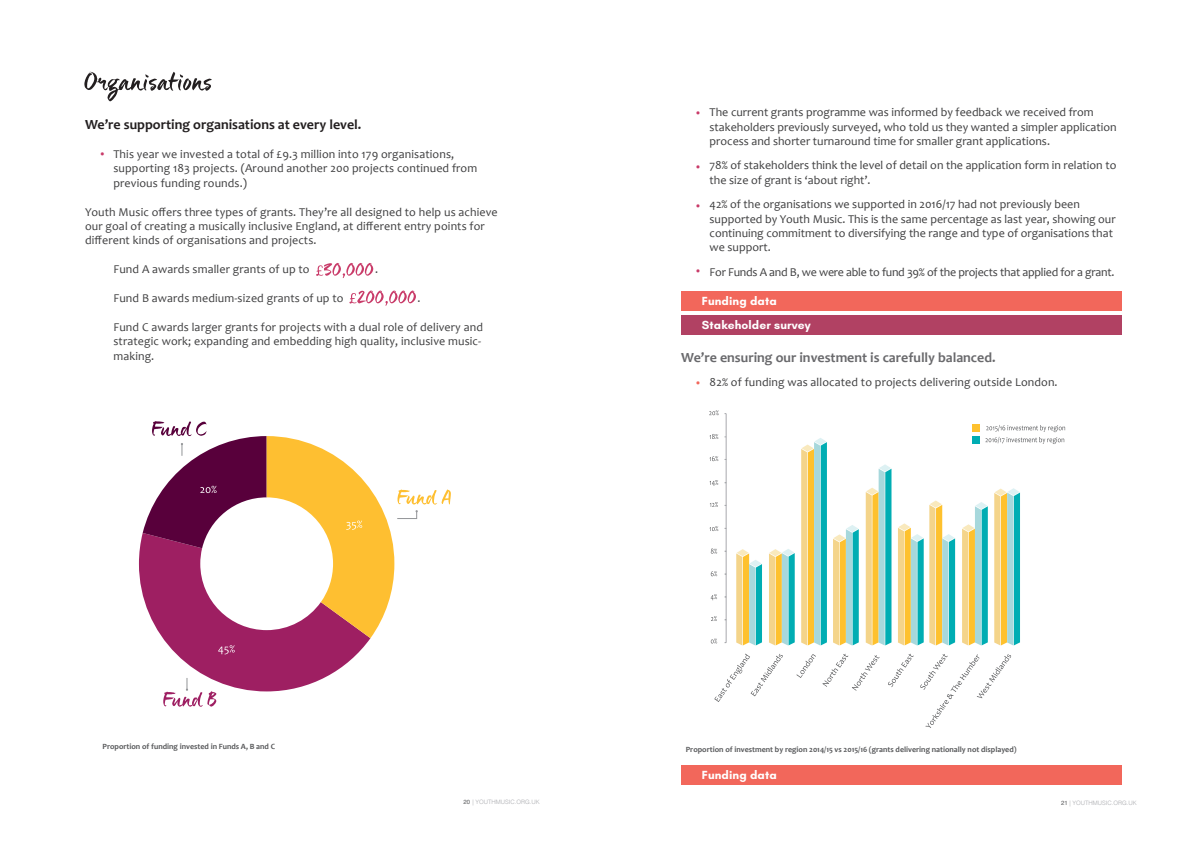
<style>
.page{position:relative;width:1191px;height:842px;background:#fff}
.page>*{position:absolute;margin:0;border:0;box-sizing:border-box;transform-origin:0 0}
.t1{font:700 14px "Candara";color:#69696c}
.t2{font:700 14px "Candara";color:#231f20}
.t3{font:12px/14.4px "Candara";letter-spacing:.01em;color:#3e3e3f}
.t4{font:12px "Candara";letter-spacing:-.02em;color:#3e3e3f}
.t5{font:700 12px "Glacial Indifference";letter-spacing:.01em;color:#fff}
.t6{font:10px "Candara";color:#c93b69}
.t7{font:10px "Candara";color:#f2675b}
.t8{font:700 8px "Candara";color:#57585a}
.t9{font:300 6px "Helvetica";color:#a8a9ad}
.s1{font-weight:400;color:#57585a}
</style>
<div class="page">
<svg style="left:84px;top:72px;width:128px;height:29px"></svg>
<svg style="left:316px;top:263px;width:57px;height:15px"></svg>
<svg style="left:349px;top:291px;width:67px;height:15px"></svg>
<svg style="left:139px;top:421px;width:312px;height:286px"></svg>
<div style="left:681px;top:291px;width:440px;height:20px;background:#f2675b"></div>
<div style="left:681px;top:315px;width:440px;height:19px;background:#b14163"></div>
<div style="left:681px;top:765px;width:440px;height:19px;background:#f2675b"></div>
<hr style="left:726px;top:414px;width:1px;height:229px;background:#a8a9ad">
<svg style="left:711px;top:548px;width:6px;height:6px"></svg>
<svg style="left:711px;top:639px;width:6px;height:4px"></svg>
<svg style="left:711px;top:616px;width:6px;height:5px"></svg>
<svg style="left:710px;top:594px;width:7px;height:6px"></svg>
<svg style="left:711px;top:571px;width:6px;height:5px"></svg>
<svg style="left:709px;top:526px;width:9px;height:5px"></svg>
<svg style="left:710px;top:502px;width:8px;height:5px"></svg>
<svg style="left:709px;top:480px;width:9px;height:6px"></svg>
<svg style="left:709px;top:456px;width:9px;height:5px"></svg>
<svg style="left:709px;top:434px;width:9px;height:5px"></svg>
<svg style="left:709px;top:410px;width:9px;height:5px"></svg>
<div style="left:972px;top:424px;width:7px;height:7px;background:#fec12e"></div>
<svg style="left:985px;top:425px;width:80px;height:19px"></svg>
<div style="left:972px;top:436px;width:7px;height:7px;background:#00adb3"></div>
<svg style="left:736px;top:549px;width:26px;height:96px;background:#b9d0a1"></svg>
<svg style="left:769px;top:549px;width:25px;height:96px;background:#b3cd9c"></svg>
<svg style="left:801px;top:438px;width:26px;height:207px;background:#adcb9d"></svg>
<svg style="left:833px;top:525px;width:25px;height:120px;background:#b3cea1"></svg>
<svg style="left:865px;top:464px;width:26px;height:181px;background:#b2d0a7"></svg>
<svg style="left:898px;top:523px;width:25px;height:122px;background:#b9cf9e"></svg>
<svg style="left:929px;top:500px;width:26px;height:145px;background:#c2d2a3"></svg>
<svg style="left:962px;top:502px;width:25px;height:143px;background:#b3d0a7"></svg>
<svg style="left:994px;top:488px;width:26px;height:157px;background:#aecb9c"></svg>
<svg style="left:796px;top:654px;width:20px;height:24px"></svg>
<svg style="left:714px;top:654px;width:69px;height:48px"></svg>
<svg style="left:888px;top:654px;width:25px;height:33px"></svg>
<svg style="left:920px;top:654px;width:91px;height:74px"></svg>
<svg style="left:822px;top:654px;width:57px;height:37px"></svg>
<p class="t2" style="left:85px;top:116px;width:278px">We’re supporting organisations at every level.</p>
<p class="t3" style="left:113px;top:147px;width:365px">This year we invested a total of £9.3 million into 179 organisations, supporting 183 projects. (Around another 200 projects continued from previous funding rounds.)</p>
<p class="t3" style="left:85px;top:204px;width:414px">Youth Music offers three types of grants. They’re all designed to help us achieve our goal of creating a musically inclusive England, at different entry points for different kinds of organisations and projects.</p>
<p class="t3" style="left:113px;top:262px;width:198px">Fund A awards smaller grants of up to</p>
<p class="t3" style="left:375px;top:262px;width:5px">.</p>
<p class="t3" style="left:113px;top:291px;width:232px">Fund B awards medium-sized grants of up to</p>
<p class="t3" style="left:417px;top:291px;width:5px">.</p>
<p class="t3" style="left:113px;top:320px;width:371px">Fund C awards larger grants for projects with a dual role of delivery and strategic work; expanding and embedding high quality, inclusive music&shy;making.</p>
<p class="t6" style="left:99px;top:147px;width:8px">•</p>
<p class="t6" style="left:694px;top:106px;width:8px">•</p>
<p class="t6" style="left:694px;top:161px;width:8px">•</p>
<p class="t6" style="left:694px;top:200px;width:8px">•</p>
<p class="t6" style="left:694px;top:265px;width:8px">•</p>
<p class="t3" style="left:709px;top:105px;width:408px">The current grants programme was informed by feedback we received from stakeholders previously surveyed, who told us they wanted a simpler application process and shorter turnaround time for smaller grant applications.</p>
<p class="t3" style="left:709px;top:158px;width:408px">78% of stakeholders think the level of detail on the application form in relation to the size of grant is ‘about right’.</p>
<p class="t3" style="left:709px;top:197px;width:407px">42% of the organisations we supported in 2016/17 had not previously been supported by Youth Music. This is the same percentage as last year, showing our continuing commitment to diversifying the range and type of organisations that we support.</p>
<p class="t4" style="left:709px;top:264px;width:406px">For Funds A and B, we were able to fund 39% of the projects that applied for a grant.</p>
<p class="t5" style="left:702px;top:293px;width:76px">Funding data</p>
<p class="t5" style="left:702px;top:317px;width:111px">Stakeholder survey</p>
<p class="t1" style="left:681px;top:348px;width:316px">We’re ensuring our investment is carefully balanced.</p>
<p class="t3" style="left:709px;top:375px;width:349px">82% of funding was allocated to projects delivering outside London.</p>
<p class="t7" style="left:694px;top:376px;width:8px">•</p>
<p class="t8" style="left:103px;top:741px;width:174px">Proportion of funding invested in Funds A, B and C</p>
<p class="t8" style="left:686px;top:744px;width:332px">Proportion of investment by region 2014/15 vs 2015/16 (grants delivering nationally not displayed)</p>
<p class="t5" style="left:702px;top:767px;width:76px">Funding data</p>
<p class="t9" style="left:463px;top:797px;width:78px"><span class="s1">20</span> | YOUTHMUSIC.ORG.UK</p>
<p class="t9" style="left:1061px;top:798px;width:77px"><span class="s1">21</span> | YOUTHMUSIC.ORG.UK</p>
</div>
